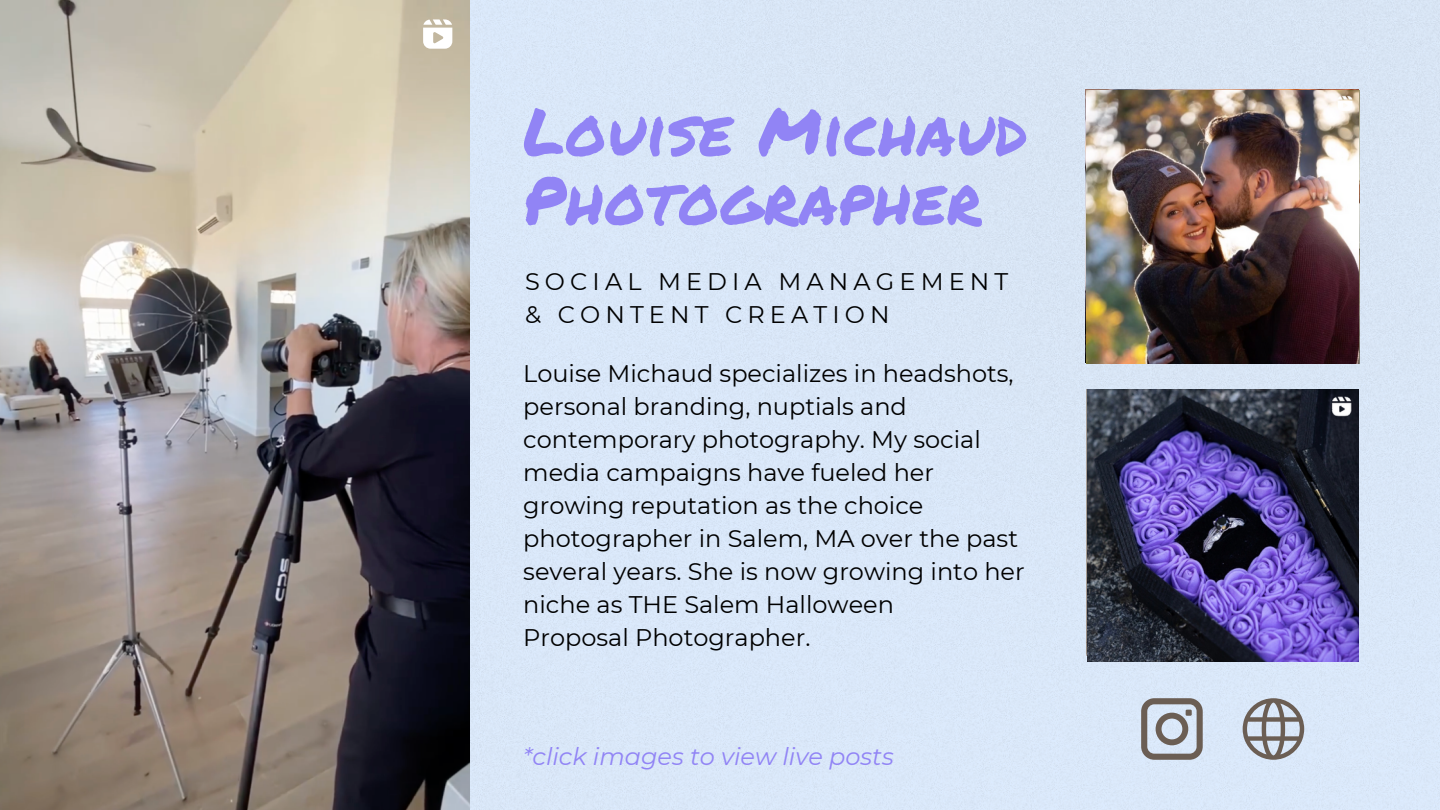
<style>
.page{position:relative;width:1440px;height:810px;background:#fff}
.page>*{position:absolute;margin:0;border:0;box-sizing:border-box;transform-origin:0 0}
.t1{font:65.4px/68.8px "Permanent Marker";letter-spacing:.01em;color:#9184f5}
.t2{font:24px/33px "Montserrat";color:#000}
.t3{font:24px/33px "Montserrat";letter-spacing:.215em;color:#000}
.t4{font:italic 24px "Montserrat";color:#9184f5}
</style>
<div class="page">
<div style="left:470px;top:0;width:970px;height:810px;background:#d9e7f7"></div>
<img style="left:0;top:0;width:470px;height:810px">
<svg style="left:1243px;top:698px;width:61px;height:62px;background:#aaacb2"></svg>
<svg style="left:1141px;top:698px;width:62px;height:62px;background:#a6a7ac"></svg>
<img style="left:1087px;top:390px;width:272px;height:271px">
<svg style="left:423px;top:19px;width:29px;height:30px"></svg>
<img style="left:1087px;top:91px;width:271px;height:273px">
<h2 class="t1" style="left:523px;top:95px;width:506px">Louise Michaud<br>Photographer</h2>
<p class="t3" style="left:525px;top:265px;width:485px">SOCIAL MEDIA MANAGEMENT &amp; CONTENT CREATION</p>
<p class="t2" style="left:523px;top:357px;width:503px">Louise Michaud specializes in headshots, personal branding, nuptials and contemporary photography. My social media campaigns have fueled her growing reputation as the choice photographer in Salem, MA over the past several years. She is now growing into her niche as THE Salem Halloween</p>
<p class="t2" style="left:523px;top:621px;width:289px">Proposal Photographer.</p>
<p class="t4" style="left:523px;top:742px;width:372px">*click images to view live posts</p>
</div>
